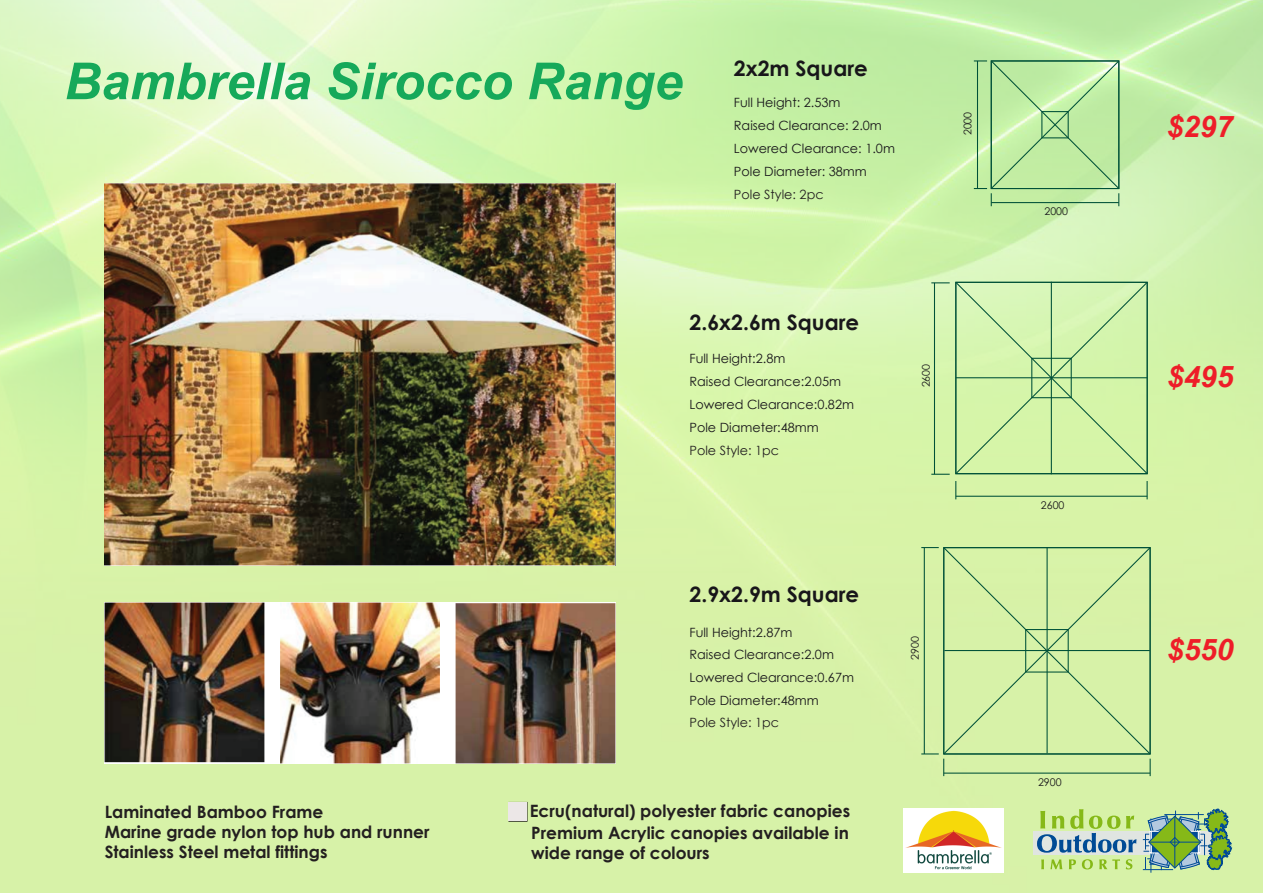
<style>
.page{position:relative;width:1263px;height:893px;background:#fff}
.page>*{position:absolute;margin:0;border:0;box-sizing:border-box;transform-origin:0 0}
.t1{font:italic 700 51px "Arial";color:#16a95a}
.t2{font:italic 700 29.7px "Arial";color:#ee1d28}
.t3{font:700 21.3px "Century Gothic";color:#18161a}
.t4{font:700 16.95px/21px "Century Gothic";color:#231f20;text-align:justify}
.t5{font:12.75px/22.8px "Century Gothic";color:#18161a}
.t6{font:12.75px "Century Gothic";color:#231f20}
.t7{font:10.65px "Century Gothic";color:#18161a}
</style>
<div class="page">
<img style="left:0;top:0;width:1263px;height:893px">
<div style="left:1033px;top:831px;width:184px;height:24px;background:#e0e5e1"></div>
<svg style="left:1037px;top:809px;width:99px;height:44px"></svg>
<svg style="left:1041px;top:859px;width:3px;height:10px"></svg>
<svg style="left:1050px;top:859px;width:12px;height:10px"></svg>
<svg style="left:1069px;top:859px;width:7px;height:10px"></svg>
<svg style="left:1082px;top:859px;width:11px;height:10px"></svg>
<svg style="left:1099px;top:859px;width:21px;height:10px"></svg>
<svg style="left:1126px;top:859px;width:6px;height:10px"></svg>
<svg style="left:1143px;top:809px;width:89px;height:64px;background:#89b580"></svg>
<svg style="left:931px;top:281px;width:218px;height:194px;background:#cdeea8"></svg>
<hr style="left:934px;top:283px;width:1px;height:191px;background:#005138">
<svg style="left:955px;top:481px;width:1px;height:18px"></svg>
<hr style="left:956px;top:496px;width:191px;height:1px;background:#005138">
<svg style="left:1146px;top:481px;width:2px;height:18px"></svg>
<svg style="left:921px;top:546px;width:230px;height:230px;background:#cdeaa2"></svg>
<hr style="left:944px;top:773px;width:206px;height:1px;background:#005138">
<hr style="left:1046px;top:548px;width:2px;height:205px;background:#005138">
<hr style="left:944px;top:650px;width:206px;height:1px;background:#005138">
<hr style="left:1051px;top:282px;width:1px;height:192px;background:#005138">
<hr style="left:956px;top:377px;width:191px;height:1px;background:#005138">
<svg style="left:974px;top:59px;width:146px;height:147px;background:#b6e39f"></svg>
<hr style="left:991px;top:202px;width:128px;height:1px;background:#005138">
<div style="left:509px;top:802px;width:18px;height:19px;background:#ece7e7"></div>
<img style="left:105px;top:184px;width:510px;height:381px">
<img style="left:105px;top:603px;width:510px;height:160px">
<img style="left:904px;top:809px;width:100px;height:64px">
<h1 class="t1" style="left:64px;top:47px;width:620px">Bambrella Sirocco Range</h1>
<h3 class="t3" style="left:734px;top:52px;width:135px">2x2m Square</h3>
<p class="t5" style="left:734px;top:91px;width:163px">Full Height: 2.53m<br>Raised Clearance: 2.0m<br>Lowered Clearance: 1.0m<br>Pole Diameter: 38mm</p>
<p class="t6" style="left:734px;top:186px;width:91px">Pole Style: 2pc</p>
<p class="t7" style="left:960px;top:135px;width:25px;rotate:-90deg">2000</p>
<h3 class="t3" style="left:689px;top:306px;width:171px">2.6x2.6m Square</h3>
<p class="t5" style="left:689px;top:347px;width:166px">Full Height:2.8m<br>Raised Clearance:2.05m<br>Lowered Clearance:0.82m<br>Pole Diameter:48mm</p>
<p class="t6" style="left:689px;top:442px;width:91px">Pole Style: 1pc</p>
<p class="t7" style="left:918px;top:387px;width:25px;rotate:-90deg">2600</p>
<h3 class="t4" style="left:105px;top:800px;width:326px;line-height:20.4px;text-align:left">Laminated Bamboo Frame<br>Marine grade nylon top hub and runner<br>Stainless Steel metal fittings</h3>
<h3 class="t3" style="left:689px;top:578px;width:171px">2.9x2.9m Square</h3>
<p class="t5" style="left:689px;top:620px;width:166px">Full Height:2.87m<br>Raised Clearance:2.0m<br>Lowered Clearance:0.67m<br>Pole Diameter:48mm</p>
<p class="t6" style="left:689px;top:713px;width:91px">Pole Style: 1pc</p>
<h3 class="t4" style="left:530px;top:800px;width:322px">Ecru(natural) polyester fabric canopies Premium Acrylic canopies available in wide range of colours</h3>
<p class="t7" style="left:907px;top:660px;width:25px;rotate:-90deg">2900</p>
<p class="t7" style="left:1044px;top:204px;width:25px">2000</p>
<p class="t7" style="left:1041px;top:497px;width:25px">2600</p>
<p class="t7" style="left:1038px;top:775px;width:25px">2900</p>
<h2 class="t2" style="left:1167px;top:107px;width:68px">$297</h2>
<h2 class="t2" style="left:1167px;top:357px;width:68px">$495</h2>
<h2 class="t2" style="left:1167px;top:630px;width:68px">$550</h2>
</div>
